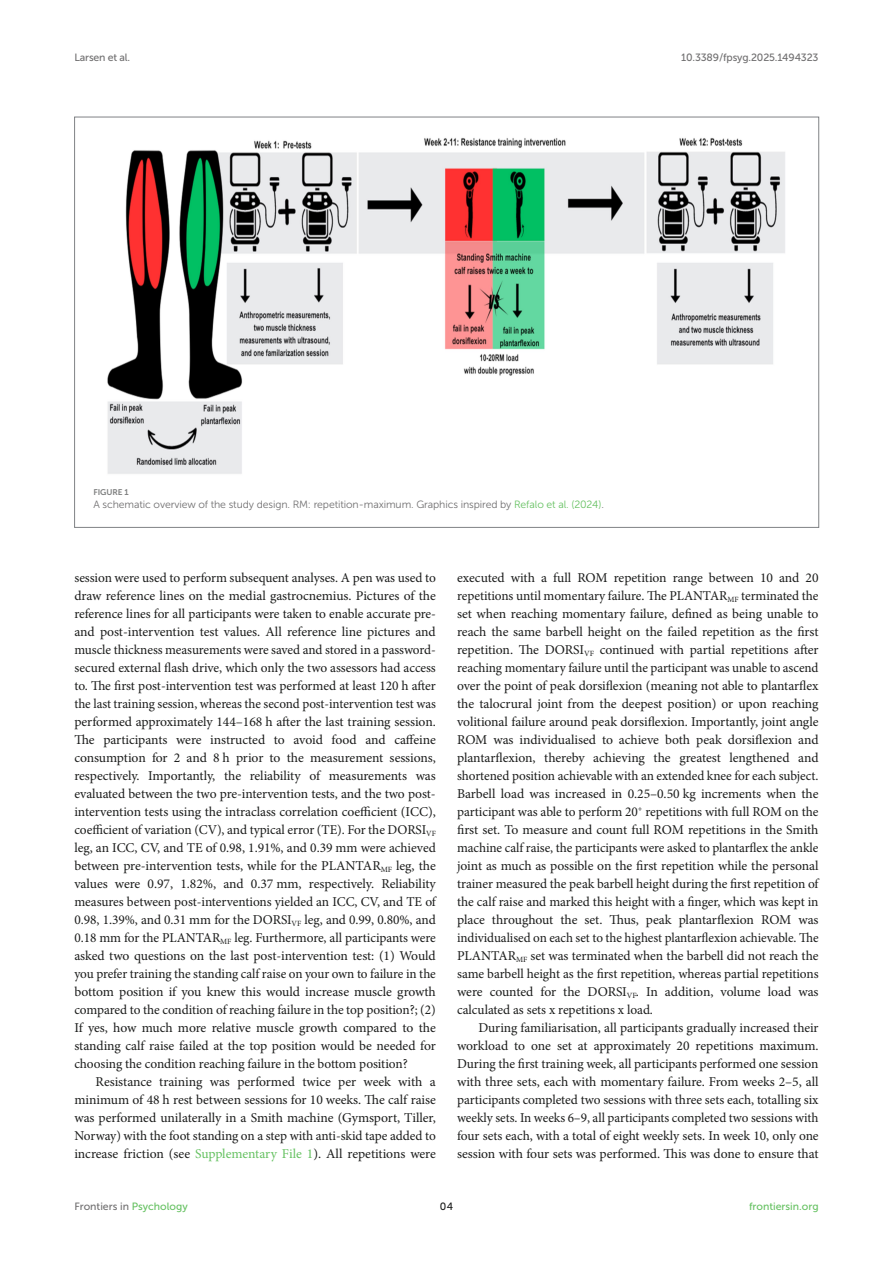
<style>
.page{position:relative;width:893px;height:1263px;background:#fff}
.page>*{position:absolute;margin:0;border:0;box-sizing:border-box;transform-origin:0 0}
.TEXT{font:13.5px/18px "Minion Pro";letter-spacing:-.005em;color:#1b1c1b;text-align:justify}
.FIG_LEG{font:10.5px "Museo Sans 300";letter-spacing:-.01em;color:#706f70}
.t1{font:10.5px "Museo Sans 500";letter-spacing:-.015em;color:#706f70}
.t2{font:10.5px "Museo Sans 500";color:#65c161}
.t3{font:10.5px "Museo Sans 500";color:#1b1c1b}
.FIG_HD{font:8.25px "Museo Sans 700";letter-spacing:-.01em;color:#7e7f7f}
.s1{color:#65c161}
</style>
<div class="page">
<img style="left:107px;top:138px;width:678px;height:336px">
<p class="t1" style="left:74px;top:51px;width:57px">Larsen et al.</p>
<p class="t1" style="left:681px;top:51px;width:139px">10.3389/fpsyg.2025.1494323</p>
<p class="FIG_HD" style="left:94px;top:487px;width:37px">FIGURE 1</p>
<p class="FIG_LEG" style="left:94px;top:499px;width:512px">A schematic overview of the study design. RM: repetition-maximum. Graphics inspired by <span class="s1">Refalo et al. (2024)</span>.</p>
<p class="TEXT" style="left:74px;top:569px;width:363px">session were used to perform subsequent analyses. A pen was used to draw reference lines on the medial gastrocnemius. Pictures of the reference lines for all participants were taken to enable accurate pre&shy;and post-intervention test values. All reference line pictures and muscle thickness measurements were saved and stored in a password&shy;secured external flash drive, which only the two assessors had access to. The first post-intervention test was performed at least 120 h after the last training session, whereas the second post-intervention test was performed approximately 144–168 h after the last training session.<br>The participants were instructed to avoid food and caffeine consumption for 2 and 8 h prior to the measurement sessions, respectively. Importantly, the reliability of measurements was evaluated between the two pre-intervention tests, and the two post&shy;intervention tests using the intraclass correlation coefficient (ICC), coefficient of variation (CV), and typical error (TE). For the DORSI<sub>VF </sub>leg, an ICC, CV, and TE of 0.98, 1.91%, and 0.39 mm were achieved between pre-intervention tests, while for the PLANTAR<sub>MF</sub> leg, the values were 0.97, 1.82%, and 0.37 mm, respectively. Reliability measures between post-interventions yielded an ICC, CV, and TE of 0.98, 1.39%, and 0.31 mm for the DORSI<sub>VF</sub> leg, and 0.99, 0.80%, and 0.18 mm for the PLANTAR<sub>MF</sub> leg. Furthermore, all participants were asked two questions on the last post-intervention test: (1) Would you prefer training the standing calf raise on your own to failure in the bottom position if you knew this would increase muscle growth compared to the condition of reaching failure in the top position?; (2)<br>If yes, how much more relative muscle growth compared to the standing calf raise failed at the top position would be needed for choosing the condition reaching failure in the bottom position?</p>
<p class="TEXT" style="left:74px;top:1073px;width:363px;text-indent:21px">Resistance training was performed twice per week with a minimum of 48 h rest between sessions for 10 weeks. The calf raise was performed unilaterally in a Smith machine (Gymsport, Tiller, Norway) with the foot standing on a step with anti-skid tape added to increase friction (see <span class="s1">Supplementary File 1</span>). All repetitions were</p>
<p class="TEXT" style="left:457px;top:569px;width:363px">executed with a full ROM repetition range between 10 and 20 repetitions until momentary failure. The PLANTAR<sub>MF</sub> terminated the set when reaching momentary failure, defined as being unable to reach the same barbell height on the failed repetition as the first repetition. The DORSI<sub>VF</sub> continued with partial repetitions after reaching momentary failure until the participant was unable to ascend over the point of peak dorsiflexion (meaning not able to plantarflex the talocrural joint from the deepest position) or upon reaching volitional failure around peak dorsiflexion. Importantly, joint angle ROM was individualised to achieve both peak dorsiflexion and plantarflexion, thereby achieving the greatest lengthened and shortened position achievable with an extended knee for each subject.<br>Barbell load was increased in 0.25–0.50 kg increments when the participant was able to perform 20<sup>+</sup> repetitions with full ROM on the first set. To measure and count full ROM repetitions in the Smith machine calf raise, the participants were asked to plantarflex the ankle joint as much as possible on the first repetition while the personal trainer measured the peak barbell height during the first repetition of the calf raise and marked this height with a finger, which was kept in place throughout the set. Thus, peak plantarflexion ROM was individualised on each set to the highest plantarflexion achievable. The PLANTAR<sub>MF</sub> set was terminated when the barbell did not reach the same barbell height as the first repetition, whereas partial repetitions were counted for the DORSI<sub>VF</sub>. In addition, volume load was calculated as sets x repetitions x load.</p>
<p class="TEXT" style="left:457px;top:1019px;width:363px;text-indent:21px">During familiarisation, all participants gradually increased their workload to one set at approximately 20 repetitions maximum.<br>During the first training week, all participants performed one session with three sets, each with momentary failure. From weeks 2–5, all participants completed two sessions with three sets each, totalling six weekly sets. In weeks 6–9, all participants completed two sessions with four sets each, with a total of eight weekly sets. In week 10, only one session with four sets was performed. This was done to ensure that</p>
<p class="t1" style="left:74px;top:1200px;width:115px">Frontiers in <span class="s1">Psychology</span></p>
<p class="t3" style="left:440px;top:1200px;width:15px">04</p>
<p class="t2" style="left:749px;top:1200px;width:71px">frontiersin.org</p>
</div>
